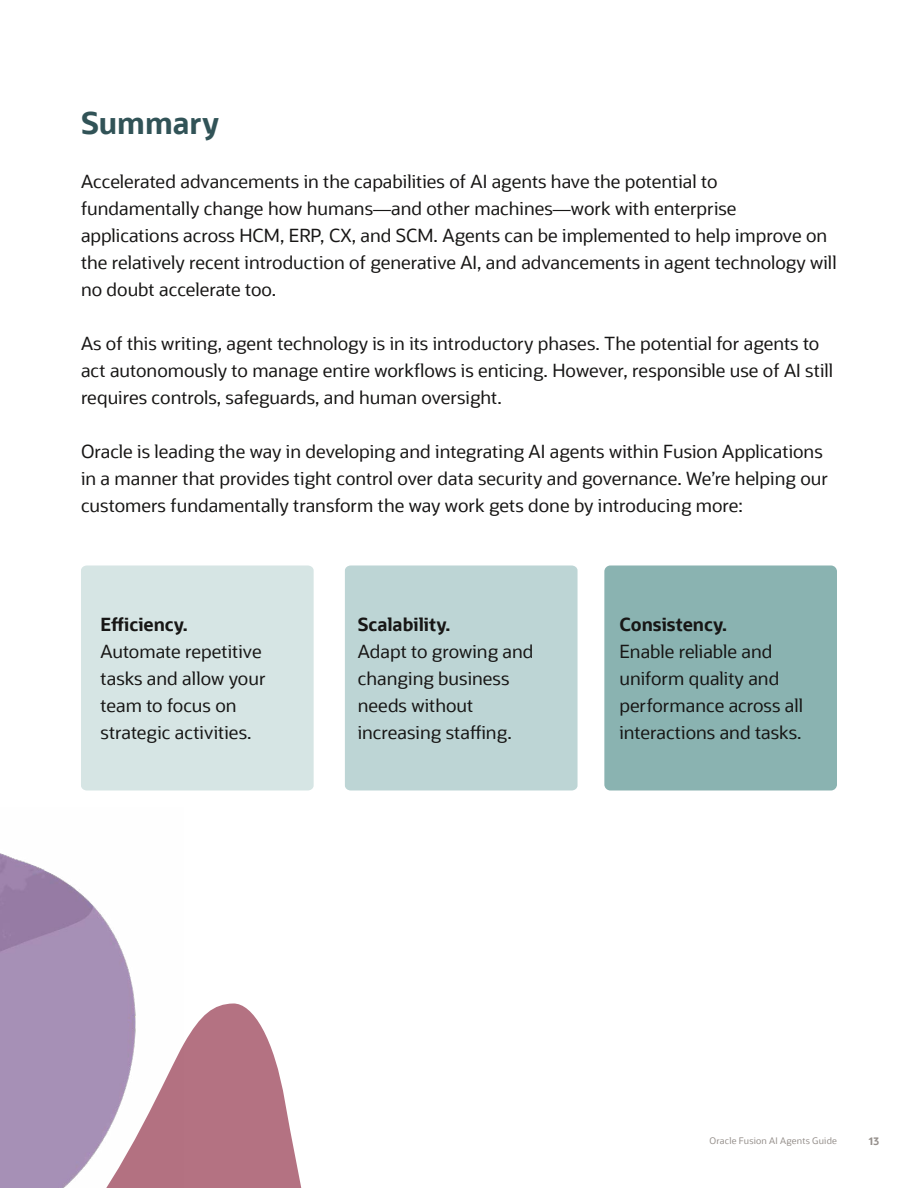
<style>
.page{position:relative;width:918px;height:1188px;background:#fff}
.page>*{position:absolute;margin:0;border:0;box-sizing:border-box;transform-origin:0 0}
.A__Body_Heading{font:700 30px "Oracle Sans";color:#315357}
.A__Body_Heading-2{font:18px/27px "Oracle Sans";color:#171615}
.A__Body_Heading-3{font:700 18px "Oracle Sans";color:#171615}
.t1{font:700 10.5px "Oracle Sans";color:#958f8b}
.t2{font:9px "Oracle Sans";letter-spacing:.025em;color:#958f8b}
</style>
<div class="page">
<svg style="left:184px;top:1003px;width:118px;height:185px;fill:#b47282"></svg>
<div style="left:81px;top:565px;width:233px;height:225px;background:#d6e5e4"></div>
<div style="left:345px;top:565px;width:233px;height:225px;background:#bdd5d5"></div>
<div style="left:604px;top:566px;width:233px;height:224px;background:#8ab3b1;border-radius:6px"></div>
<img style="left:0;top:853px;width:184px;height:335px">
<p class="A__Body_Heading" style="left:81px;top:104px;width:140px">Summary</p>
<p class="A__Body_Heading-2" style="left:81px;top:168px;width:757px">Accelerated advancements in the capabilities of AI agents have the potential to fundamentally change how humans—and other machines—work with enterprise applications across HCM, ERP, CX, and SCM. Agents can be implemented to help improve on the relatively recent introduction of generative AI, and advancements in agent technology will no doubt accelerate too.</p>
<p class="A__Body_Heading-2" style="left:81px;top:330px;width:754px">As of this writing, agent technology is in its introductory phases. The potential for agents to act autonomously to manage entire workflows is enticing. However, responsible use of AI still requires controls, safeguards, and human oversight.</p>
<p class="A__Body_Heading-2" style="left:81px;top:438px;width:749px">Oracle is leading the way in developing and integrating AI agents within Fusion Applications in a manner that provides tight control over data security and governance. We’re helping our customers fundamentally transform the way work gets done by introducing more:</p>
<p class="A__Body_Heading-3" style="left:100px;top:613px;width:89px">Efficiency.</p>
<p class="A__Body_Heading-2" style="left:100px;top:638px;width:167px">Automate repetitive tasks and allow your team to focus on strategic activities.</p>
<p class="A__Body_Heading-3" style="left:358px;top:613px;width:94px">Scalability.</p>
<p class="A__Body_Heading-2" style="left:358px;top:638px;width:177px">Adapt to growing and changing business needs without increasing staffing.</p>
<p class="A__Body_Heading-3" style="left:619px;top:613px;width:109px">Consistency.</p>
<p class="A__Body_Heading-2" style="left:619px;top:638px;width:185px">Enable reliable and uniform quality and performance across all interactions and tasks.</p>
<p class="t2" style="left:710px;top:1135px;width:129px">Oracle Fusion AI Agents Guide</p>
<p class="t1" style="left:869px;top:1134px;width:12px">13</p>
</div>
